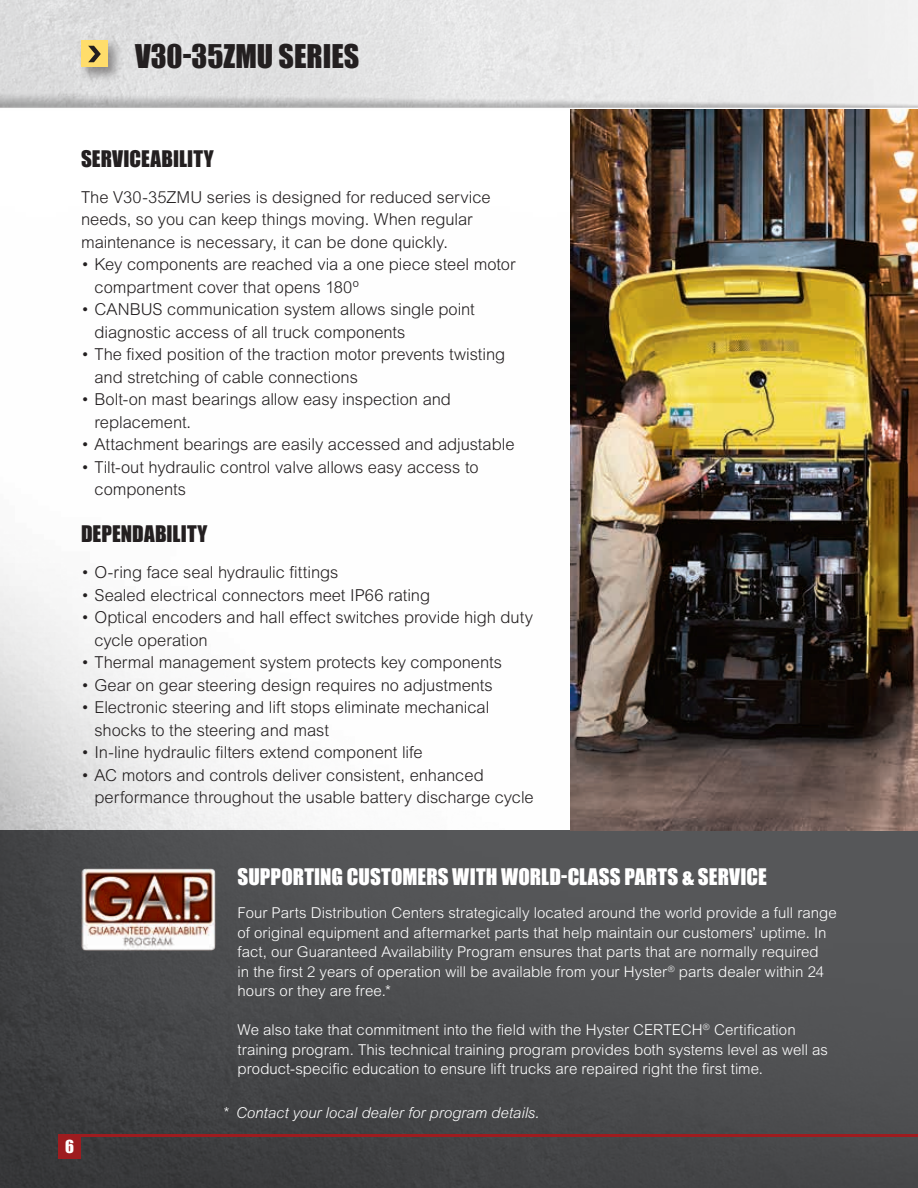
<style>
.page{position:relative;width:918px;height:1188px;background:#fff}
.page>*{position:absolute;margin:0;border:0;box-sizing:border-box;transform-origin:0 0}
.t1{font:30px "Impact";color:#231f20}
.t2{font:21px "Impact";letter-spacing:.005em;color:#fff}
.t3{font:21px "Impact";letter-spacing:.005em;color:#231f20}
.t4{font:300 16.5px/22.5px "Arial MT Std";letter-spacing:-.005em;color:#231f20}
.t5{font:16.5px "Impact";color:#fff}
.t6{font:300 15px/19.5px "Arial MT Std";color:#fff}
.t7{font:italic 300 15px "Arial MT Std";color:#fff}
</style>
<div class="page">
<img style="left:0;top:0;width:918px;height:831px">
<div style="left:0;top:831px;width:918px;height:357px;background:linear-gradient(to right,#404143,#555658)"></div>
<hr style="left:58px;top:1134px;width:860px;height:3px;background:#9e1c1f">
<div style="left:58px;top:1134px;width:23px;height:24px;background:#9e1c1f"></div>
<div style="left:78px;top:38px;width:45px;height:45px;background:#231f20;opacity:.45"></div>
<div style="left:81px;top:40px;width:27px;height:28px;background:#ffdd6b"></div>
<svg style="left:88px;top:46px;width:13px;height:16px"></svg>
<img style="left:81px;top:868px;width:135px;height:83px">
<img style="left:570px;top:109px;width:348px;height:722px">
<h1 class="t1" style="left:135px;top:33px;width:226px">V30-35ZMU SERIES</h1>
<p class="t3" style="left:81px;top:142px;width:134px">SERVICEABILITY</p>
<p class="t4" style="left:81px;top:186px;width:411px">The V30-35ZMU series is designed for reduced service needs, so you can keep things moving. When regular maintenance is necessary, it can be done quickly.</p>
<p class="t4" style="left:94px;top:253px;width:423px;text-indent:-13px">• Key components are reached via a one piece steel motor compartment cover that opens 180º</p>
<p class="t4" style="left:94px;top:298px;width:382px;text-indent:-13px">• CANBUS communication system allows single point diagnostic access of all truck components</p>
<p class="t4" style="left:94px;top:343px;width:412px;text-indent:-13px">• The fixed position of the traction motor prevents twisting and stretching of cable connections</p>
<p class="t4" style="left:94px;top:388px;width:358px;text-indent:-13px">• Bolt-on mast bearings allow easy inspection and replacement.</p>
<p class="t4" style="left:81px;top:433px;width:435px">• Attachment bearings are easily accessed and adjustable</p>
<p class="t4" style="left:94px;top:456px;width:386px;text-indent:-13px">• Tilt-out hydraulic control valve allows easy access to components</p>
<p class="t3" style="left:81px;top:518px;width:128px">DEPENDABILITY</p>
<p class="t4" style="left:81px;top:561px;width:259px">• O-ring face seal hydraulic fittings</p>
<p class="t4" style="left:81px;top:584px;width:351px">• Sealed electrical connectors meet IP66 rating</p>
<p class="t4" style="left:94px;top:606px;width:440px;text-indent:-13px">• Optical encoders and hall effect switches provide high duty cycle operation</p>
<p class="t4" style="left:81px;top:651px;width:423px">• Thermal management system protects key components</p>
<p class="t4" style="left:81px;top:674px;width:413px">• Gear on gear steering design requires no adjustments</p>
<p class="t4" style="left:94px;top:696px;width:396px;text-indent:-13px">• Electronic steering and lift stops eliminate mechanical shocks to the steering and mast</p>
<p class="t4" style="left:81px;top:741px;width:343px">• In-line hydraulic filters extend component life</p>
<p class="t4" style="left:94px;top:764px;width:441px;text-indent:-13px">• AC motors and controls deliver consistent, enhanced performance throughout the usable battery discharge cycle</p>
<p class="t5" style="left:65px;top:1133px;width:10px">6</p>
<p class="t2" style="left:238px;top:860px;width:531px">SUPPORTING CUSTOMERS WITH WORLD-CLASS PARTS &amp; SERVICE</p>
<p class="t6" style="left:238px;top:903px;width:601px">Four Parts Distribution Centers strategically located around the world provide a full range of original equipment and aftermarket parts that help maintain our customers’ uptime. In fact, our Guaranteed Availability Program ensures that parts that are normally required<br>in the first 2 years of operation will be available from your Hyster<sup>®</sup> parts dealer within 24 hours or they are free.*</p>
<p class="t6" style="left:238px;top:1020px;width:592px">We also take that commitment into the field with the Hyster CERTECH<sup>®</sup> Certification training program. This technical training program provides both systems level as well as product-specific education to ensure lift trucks are repaired right the first time.</p>
<p class="t7" style="left:223px;top:1104px;width:318px">* Contact your local dealer for program details.</p>
</div>
